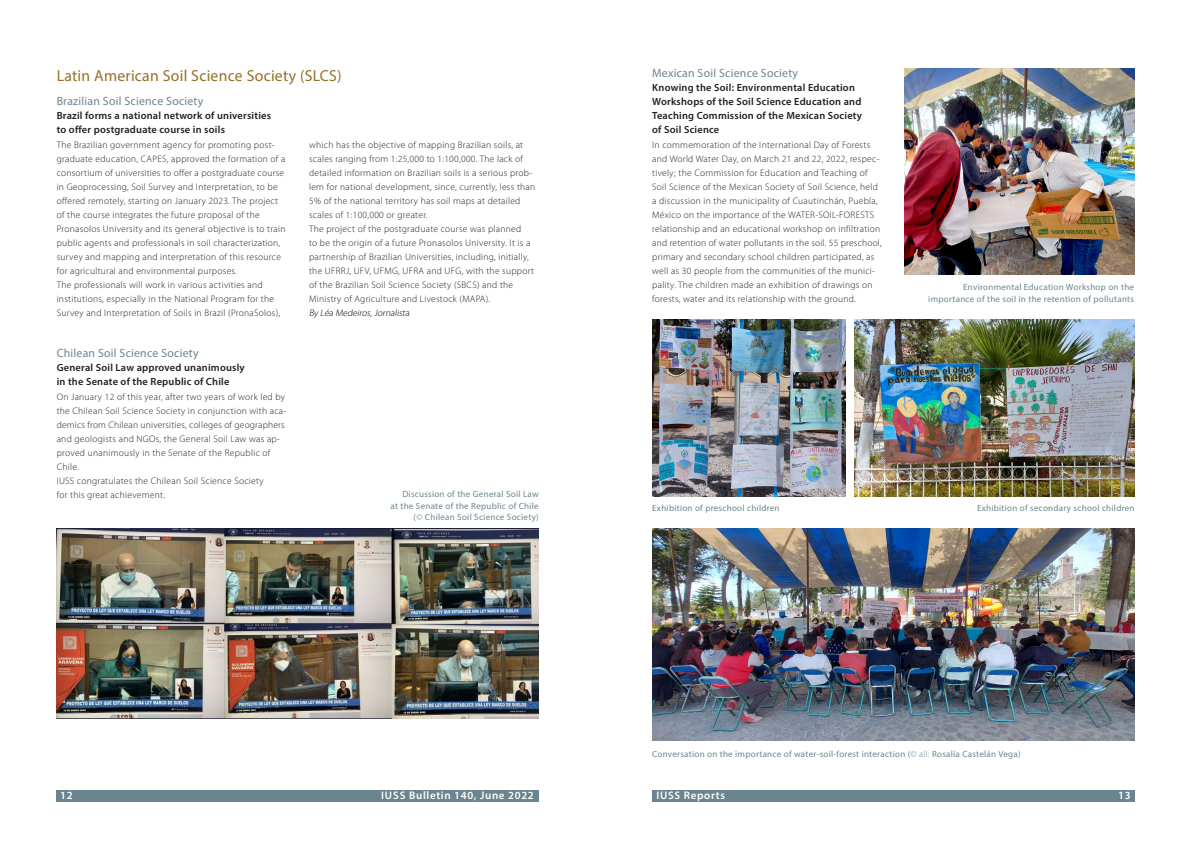
<style>
.page{position:relative;width:1191px;height:842px;background:#fff}
.page>*{position:absolute;margin:0;border:0;box-sizing:border-box;transform-origin:0 0}
.t1{font:16px "Myriad Pro";letter-spacing:.02em;color:#956f27}
.t2{font:12px "Myriad Pro";letter-spacing:.02em;color:#6a858f}
.t3{font:600 11px "Myriad Pro";letter-spacing:.06em;color:#fff}
.t4{font:600 10.4px/14px "Myriad Pro";letter-spacing:.02em;color:#231f20}
.t5{font:300 9.5px/14px "Myriad Pro";letter-spacing:.03em;color:#231f20}
.t6{font:italic 300 9.5px "Myriad Pro";color:#000}
.t7{font:9px/11.5px "Myriad Pro";letter-spacing:.03em;color:#6a858f;text-align:right}
.s1{font-weight:300}
</style>
<div class="page">
<div style="left:57px;top:790px;width:482px;height:11px;background:#6a858f"></div>
<div style="left:652px;top:790px;width:482px;height:11px;background:#6a858f"></div>
<img style="left:57px;top:529px;width:482px;height:189px">
<img style="left:652px;top:529px;width:482px;height:212px">
<img style="left:854px;top:319px;width:280px;height:177px">
<img style="left:904px;top:68px;width:230px;height:207px">
<img style="left:652px;top:319px;width:193px;height:177px">
<h1 class="t1" style="left:57px;top:65px;width:286px">Latin American Soil Science Society (SLCS)</h1>
<p class="t2" style="left:57px;top:94px;width:148px">Brazilian Soil Science Society</p>
<p class="t4" style="left:57px;top:108px;width:216px">Brazil forms a national network of universities to offer postgraduate course in soils</p>
<p class="t5" style="left:57px;top:138px;width:230px">The Brazilian government agency for promoting post&shy;graduate education, CAPES, approved the formation of a consortium of universities to offer a postgraduate course in Geoprocessing, Soil Survey and Interpretation, to be offered remotely, starting on January 2023. The project of the course integrates the future proposal of the Pronasolos University and its general objective is to train public agents and professionals in soil characterization, survey and mapping and interpretation of this resource for agricultural and environmental purposes.<br>The professionals will work in various activities and institutions, especially in the National Program for the Survey and Interpretation of Soils in Brazil (PronaSolos),</p>
<p class="t5" style="left:309px;top:138px;width:228px">which has the objective of mapping Brazilian soils, at scales ranging from 1:25,000 to 1:100,000. The lack of detailed information on Brazilian soils is a serious prob&shy;lem for national development, since, currently, less than 5% of the national territory has soil maps at detailed scales of 1:100,000 or greater.<br>The project of the postgraduate course was planned<br>to be the origin of a future Pronasolos University. It is a partnership of Brazilian Universities, including, initially, the UFRRJ, UFV, UFMG, UFRA and UFG, with the support of the Brazilian Soil Science Society (SBCS) and the Ministry of Agriculture and Livestock (MAPA).</p>
<p class="t6" style="left:309px;top:308px;width:104px">By Léa Medeiros,Jornalista</p>
<p class="t2" style="left:57px;top:346px;width:143px">Chilean Soil Science Society</p>
<p class="t4" style="left:57px;top:360px;width:190px">General Soil Law approved unanimously in the Senate of the Republic of Chile</p>
<p class="t5" style="left:57px;top:390px;width:231px">On January 12 of this year, after two years of work led by the Chilean Soil Science Society in conjunction with aca&shy;demics from Chilean universities, colleges of geographers and geologists and NGOs, the General Soil Law was ap&shy;proved unanimously in the Senate of the Republic of Chile.<br>IUSS congratulates the Chilean Soil Science Society<br>for this great achievement.</p>
<p class="t7" style="left:390px;top:488px;width:150px">Discussion of the General Soil Law<br>at the Senate of the Republic of Chile (<span class="s1">©</span> Chilean Soil Science Society)</p>
<p class="t2" style="left:652px;top:66px;width:147px">Mexican Soil Science Society</p>
<p class="t4" style="left:652px;top:80px;width:211px">Knowing the Soil: Environmental Education Workshops of the Soil Science Education and Teaching Commission of the Mexican Society of Soil Science</p>
<p class="t5" style="left:652px;top:138px;width:231px">In commemoration of the International Day of Forests and World Water Day, on March 21 and 22, 2022, respec&shy;tively; the Commission for Education and Teaching of Soil Science of the Mexican Society of Soil Science, held a discussion in the municipality of Cuautinchán, Puebla, México on the importance of the WATER-SOIL-FORESTS relationship and an educational workshop on infiltration and retention of water pollutants in the soil. 55 preschool, primary and secondary school children participated, as well as 30 people from the communities of the munici&shy;pality. The children made an exhibition of drawings on forests, water and its relationship with the ground.</p>
<p class="t7" style="left:928px;top:281px;width:207px">Environmental Education Workshop on the importance of the soil in the retention of pollutants</p>
<p class="t7" style="left:652px;top:502px;width:129px">Exhibition of preschool children</p>
<p class="t7" style="left:977px;top:502px;width:159px">Exhibition of secondary school children</p>
<p class="t7" style="left:652px;top:748px;width:370px">Conversation on the importance of water-soil-forest interaction (<span class="s1">© all:</span> Rosalía Castelán Vega)</p>
<p class="t3" style="left:60px;top:788px;width:14px">12</p>
<p class="t3" style="left:381px;top:788px;width:154px">IUSS Bulletin 140, June 2022</p>
<p class="t3" style="left:656px;top:788px;width:70px">IUSS Reports</p>
<p class="t3" style="left:1118px;top:788px;width:14px">13</p>
</div>
